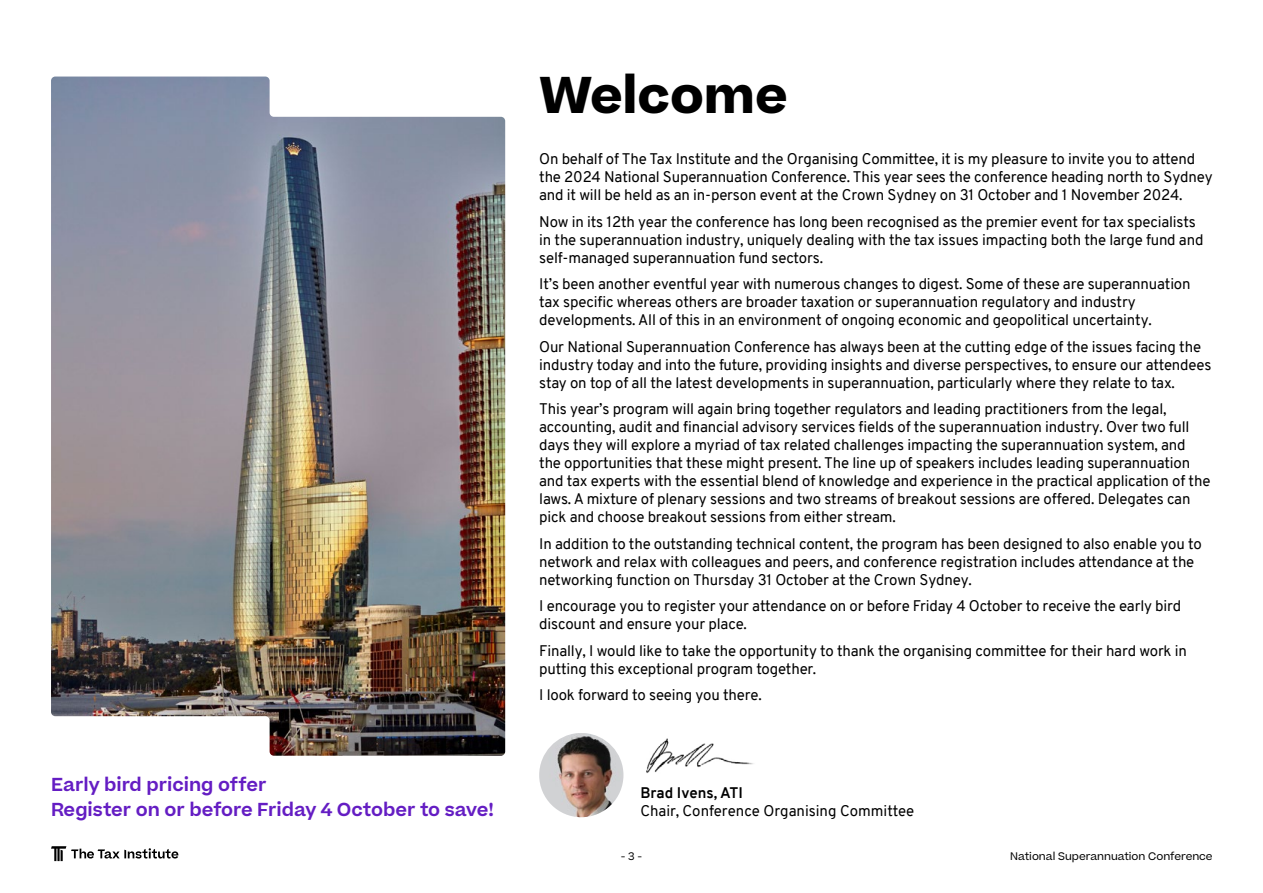
<style>
.page{position:relative;width:1263px;height:893px;background:#fff}
.page>*{position:absolute;margin:0;border:0;box-sizing:border-box;transform-origin:0 0}
.t1{font:700 49.5px "Beatrice";color:#000}
.t2{font:600 18px/25.5px "Beatrice";color:#641dc3}
.t3{font:15px/18px "Overpass";letter-spacing:-.01em;color:#000}
.t4{font:700 15px "Overpass";color:#000}
.t5{font:10.5px "Beatrice";color:#000}
</style>
<div class="page">
<img style="left:51px;top:77px;width:454px;height:679px">
<img style="left:539px;top:733px;width:84px;height:84px;border-radius:41px">
<img style="left:646px;top:738px;width:108px;height:35px">
<svg style="left:51px;top:846px;width:127px;height:15px"></svg>
<h1 class="t1" style="left:539px;top:61px;width:250px">Welcome</h1>
<p class="t3" style="left:539px;top:150px;width:675px">On behalf of The Tax Institute and the Organising Committee, it is my pleasure to invite you to attend the 2024 National Superannuation Conference. This year sees the conference heading north to Sydney and it will be held as an in-person event at the Crown Sydney on 31 October and 1 November 2024.</p>
<p class="t3" style="left:539px;top:213px;width:666px">Now in its 12th year the conference has long been recognised as the premier event for tax specialists in the superannuation industry, uniquely dealing with the tax issues impacting both the large fund and self-managed superannuation fund sectors.</p>
<p class="t3" style="left:539px;top:275px;width:653px">It’s been another eventful year with numerous changes to digest. Some of these are superannuation tax specific whereas others are broader taxation or superannuation regulatory and industry developments. All of this in an environment of ongoing economic and geopolitical uncertainty.</p>
<p class="t3" style="left:539px;top:338px;width:674px">Our National Superannuation Conference has always been at the cutting edge of the issues facing the industry today and into the future, providing insights and diverse perspectives, to ensure our attendees stay on top of all the latest developments in superannuation, particularly where they relate to tax.</p>
<p class="t3" style="left:539px;top:400px;width:673px">This year’s program will again bring together regulators and leading practitioners from the legal, accounting, audit and financial advisory services fields of the superannuation industry. Over two full days they will explore a myriad of tax related challenges impacting the superannuation system, and the opportunities that these might present. The line up of speakers includes leading superannuation and tax experts with the essential blend of knowledge and experience in the practical application of the laws. A mixture of plenary sessions and two streams of breakout sessions are offered. Delegates can pick and choose breakout sessions from either stream.</p>
<p class="t3" style="left:539px;top:535px;width:664px">In addition to the outstanding technical content, the program has been designed to also enable you to network and relax with colleagues and peers, and conference registration includes attendance at the networking function on Thursday 31 October at the Crown Sydney.</p>
<p class="t3" style="left:539px;top:597px;width:644px">I encourage you to register your attendance on or before Friday 4 October to receive the early bird discount and ensure your place.</p>
<p class="t3" style="left:539px;top:642px;width:649px">Finally, I would like to take the opportunity to thank the organising committee for their hard work in putting this exceptional program together.</p>
<p class="t3" style="left:539px;top:686px;width:224px">I look forward to seeing you there.</p>
<p class="t2" style="left:51px;top:772px;width:444px">Early bird pricing offer<br>Register on or before Friday 4 October to save!</p>
<p class="t4" style="left:640px;top:782px;width:104px">Brad Ivens, ATI</p>
<p class="t3" style="left:640px;top:802px;width:275px">Chair, Conference Organising Committee</p>
<p class="t5" style="left:621px;top:849px;width:23px">- 3 -</p>
<p class="t5" style="left:1010px;top:849px;width:204px">National Superannuation Conference</p>
</div>
